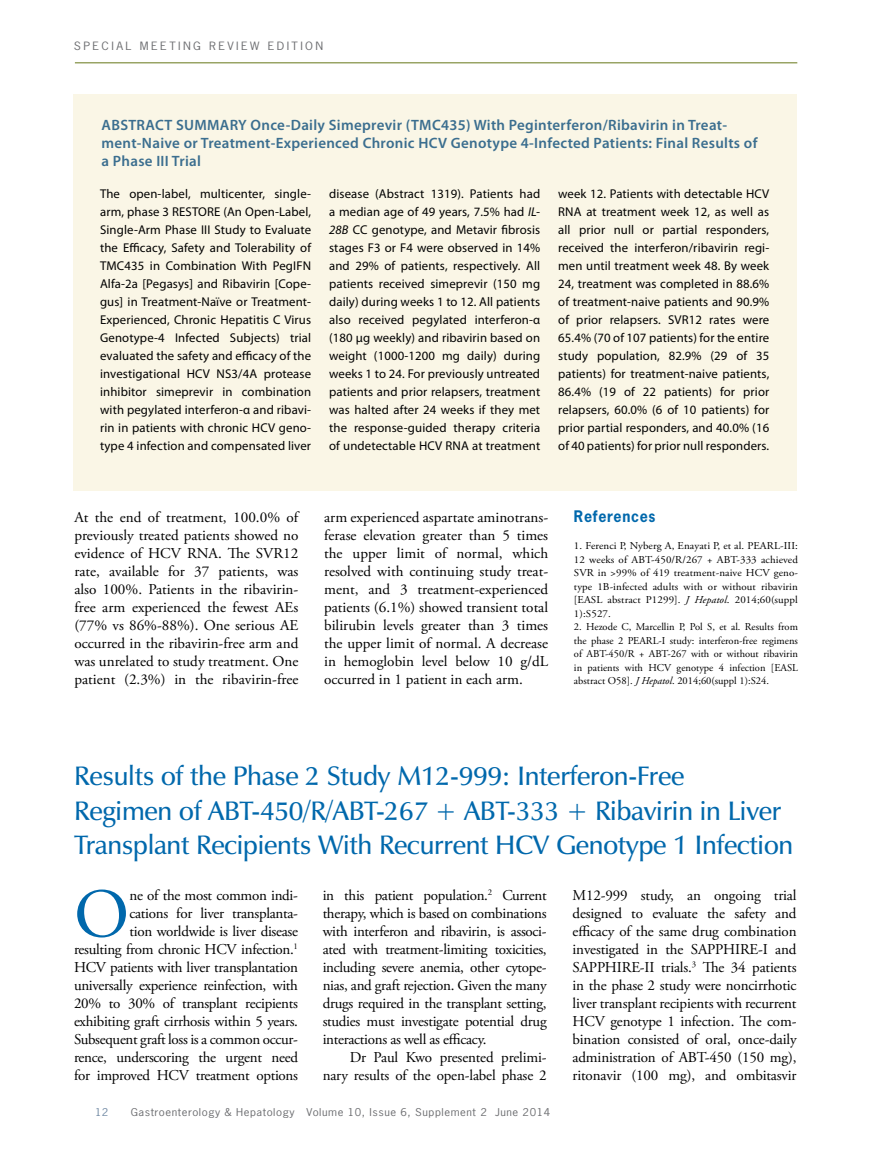
<style>
.page{position:relative;width:878px;height:1175px;background:#fff}
.page>*{position:absolute;margin:0;border:0;box-sizing:border-box;transform-origin:0 0}
.t1{font:69.3px "Adobe Garamond Pro";color:#0068ac}
.t2{font:600 27px/34.5px "Zapf Humanist 601 BT";letter-spacing:-.01em;color:#0068ac}
.t3{font:15px/18px "Adobe Garamond Pro";letter-spacing:-.02em;color:#000;text-align:justify}
.t4{font:600 15px/18px "Myriad Pro";letter-spacing:.02em;color:#3b6e8f}
.t5{font:700 15px "News Gothic Std";letter-spacing:.05em;color:#0068ac;scale:.95 1}
.t6{font:12.75px/18px "Myriad Pro";letter-spacing:.01em;color:#000;text-align:justify}
.t7{font:10.8px "News Gothic Std";letter-spacing:.2em;color:#6d6e71;scale:1.11 1}
.t8{font:10.5px/13.5px "Adobe Garamond Pro";letter-spacing:.005em;color:#000001;text-align:justify;scale:1.04 1}
.t9{font:10.5px/13.5px "Adobe Garamond Pro";letter-spacing:.005em;color:#000001;text-align:justify}
.t10{font:10.2px "News Gothic Std";letter-spacing:.05em;color:#6d6e71;scale:1.11 1}
.t11{font:10.2px "News Gothic Std";color:#738ba5;scale:1.11 1}
.s1{font-style:italic}
</style>
<div class="page">
<hr style="left:75px;top:62px;width:722px;height:1px;background:#677718">
<div style="left:73px;top:94px;width:723px;height:397px;background:#faf6e6"></div>
<p class="t7" style="left:74px;top:39px;width:226px">SPECIAL MEETING REVIEW EDITION</p>
<p class="t4" style="left:102px;top:116px;width:657px">ABSTRACT SUMMARY Once-Daily Simeprevir (TMC435) With Peginterferon/Ribavirin in Treat&shy;ment-Naive or Treatment-Experienced Chronic HCV Genotype 4-Infected Patients: Final Results of a Phase III Trial</p>
<p class="t6" style="left:100px;top:185px;width:212px">The open-label, multicenter, single&shy;arm, phase 3 RESTORE (An Open-Label, Single-Arm Phase III Study to Evaluate the Efficacy, Safety and Tolerability of TMC435 in Combination With PegIFN Alfa-2a [Pegasys] and Ribavirin [Cope&shy;gus] in Treatment-Naïve or Treatment-Experienced, Chronic Hepatitis C Virus Genotype-4 Infected Subjects) trial evaluated the safety and efficacy of the investigational HCV NS3/4A protease inhibitor simeprevir in combination with pegylated interferon-α and ribavi&shy;rin in patients with chronic HCV geno&shy;type 4 infection and compensated liver</p>
<p class="t6" style="left:329px;top:185px;width:212px">disease (Abstract 1319). Patients had a median age of 49 years, 7.5% had <span class="s1">IL-28B</span> CC genotype, and Metavir fibrosis stages F3 or F4 were observed in 14% and 29% of patients, respectively. All patients received simeprevir (150 mg daily) during weeks 1 to 12. All patients also received pegylated interferon-α (180 μg weekly) and ribavirin based on weight (1000-1200 mg daily) during weeks 1 to 24. For previously untreated patients and prior relapsers, treatment was halted after 24 weeks if they met the response-guided therapy criteria of undetectable HCV RNA at treatment</p>
<p class="t6" style="left:558px;top:185px;width:212px">week 12. Patients with detectable HCV RNA at treatment week 12, as well as all prior null or partial responders, received the interferon/ribavirin regi&shy;men until treatment week 48. By week 24, treatment was completed in 88.6% of treatment-naive patients and 90.9% of prior relapsers. SVR12 rates were 65.4% (70 of 107 patients) for the entire study population, 82.9% (29 of 35 patients) for treatment-naive patients, 86.4% (19 of 22 patients) for prior relapsers, 60.0% (6 of 10 patients) for prior partial responders, and 40.0% (16 of 40 patients) for prior null responders.</p>
<p class="t3" style="left:74px;top:509px;width:225px">At the end of treatment, 100.0% of previously treated patients showed no evidence of HCV RNA. The SVR12 rate, available for 37 patients, was also 100%. Patients in the ribavirin&shy;free arm experienced the fewest AEs (77% vs 86%-88%). One serious AE occurred in the ribavirin-free arm and was unrelated to study treatment. One patient (2.3%) in the ribavirin-free</p>
<p class="t3" style="left:324px;top:509px;width:225px">arm experienced aspartate aminotrans&shy;ferase elevation greater than 5 times the upper limit of normal, which resolved with continuing study treat&shy;ment, and 3 treatment-experienced patients (6.1%) showed transient total bilirubin levels greater than 3 times the upper limit of normal. A decrease in hemoglobin level below 10 g/dL occurred in 1 patient in each arm.</p>
<p class="t5" style="left:574px;top:506px;width:87px">References</p>
<p class="t8" style="left:574px;top:539px;width:217px">1. Ferenci P, Nyberg A, Enayati P, et al. PEARL-III:<br>12 weeks of ABT-450/R/267 + ABT-333 achieved SVR in &gt;99% of 419 treatment-naive HCV geno&shy;type 1B-infected adults with or without ribavirin [EASL abstract P1299]. <span class="s1">J Hepatol</span>. 2014;60(suppl 1):S527.</p>
<p class="t9" style="left:574px;top:620px;width:225px">2. Hezode C, Marcellin P, Pol S, et al. Results from the phase 2 PEARL-I study: interferon-free regimens of ABT-450/R + ABT-267 with or without ribavirin in patients with HCV genotype 4 infection [EASL abstract O58]. <span class="s1">J Hepatol</span>. 2014;60(suppl 1):S24.</p>
<h2 class="t2" style="left:74px;top:758px;width:720px">Results of the Phase 2 Study M12-999: Interferon-Free<br>Regimen of ABT-450/R/ABT-267 + ABT-333 + Ribavirin in Liver<br>Transplant Recipients With Recurrent HCV Genotype 1 Infection</h2>
<h1 class="t1" style="left:74px;top:872px;width:57px">O</h1>
<p class="t3" style="left:74px;top:887px;width:225px;text-align:right">ne of the most common indi-<br>cations for liver transplanta-<br>tion worldwide is liver disease<br>resulting from chronic HCV infection.<sup>1<br></sup>HCV patients with liver transplantation universally experience reinfection, with 20% to 30% of transplant recipients exhibiting graft cirrhosis within 5 years.<br>Subsequent graft loss is a common occur&shy;rence, underscoring the urgent need for improved HCV treatment options</p>
<p class="t3" style="left:322px;top:887px;width:225px">in this patient population.<sup>2</sup> Current therapy, which is based on combinations with interferon and ribavirin, is associ&shy;ated with treatment-limiting toxicities, including severe anemia, other cytope&shy;nias, and graft rejection. Given the many drugs required in the transplant setting, studies must investigate potential drug interactions as well as efficacy.</p>
<p class="t3" style="left:323px;top:1049px;width:225px;text-align:right">Dr Paul Kwo presented prelimi&shy;nary results of the open-label phase 2</p>
<p class="t11" style="left:95px;top:1105px;width:13px">12</p>
<p class="t10" style="left:131px;top:1105px;width:379px">Gastroenterology &amp; Hepatology Volume 10, Issue 6, Supplement 2 June 2014</p>
<p class="t3" style="left:572px;top:887px;width:225px">M12-999 study, an ongoing trial designed to evaluate the safety and efficacy of the same drug combination investigated in the SAPPHIRE-I and SAPPHIRE-II trials.<sup>3</sup> The 34 patients in the phase 2 study were noncirrhotic liver transplant recipients with recurrent HCV genotype 1 infection. The com&shy;bination consisted of oral, once-daily administration of ABT-450 (150 mg), ritonavir (100 mg), and ombitasvir</p>
</div>
